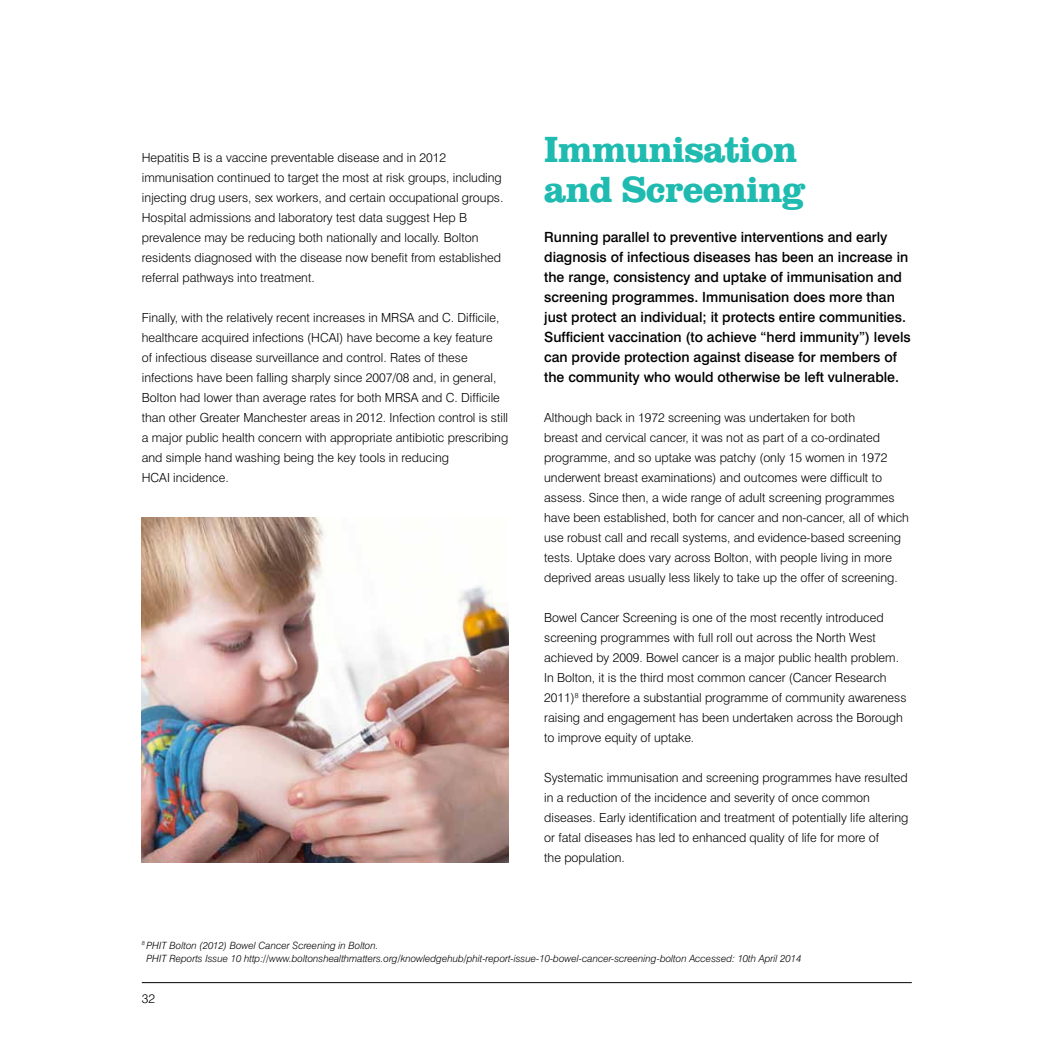
<style>
.page{position:relative;width:1053px;height:1053px;background:#fff}
.page>*{position:absolute;margin:0;border:0;box-sizing:border-box;transform-origin:0 0}
.t1{font:37.5px/40px "Bolton";color:#1fbbb0}
.t2{font:500 14px/20px "Swiss 721 BT";color:#000}
.t3{font:300 12.5px/20px "Swiss 721 BT";color:#000}
.t4{font:italic 300 10px/13.8px "Swiss 721 BT";color:#000}
</style>
<div class="page">
<hr style="left:142px;top:982px;width:769px;height:1px;background:#000">
<img style="left:141px;top:518px;width:367px;height:344px">
<p class="t3" style="left:142px;top:147px;width:363px">Hepatitis B is a vaccine preventable disease and in 2012 immunisation continued to target the most at risk groups, including injecting drug users, sex workers, and certain occupational groups.<br>Hospital admissions and laboratory test data suggest Hep B prevalence may be reducing both nationally and locally. Bolton residents diagnosed with the disease now benefit from established referral pathways into treatment.</p>
<p class="t3" style="left:142px;top:307px;width:368px">Finally, with the relatively recent increases in MRSA and C. Difficile, healthcare acquired infections (HCAI) have become a key feature<br>of infectious disease surveillance and control. Rates of these infections have been falling sharply since 2007/08 and, in general, Bolton had lower than average rates for both MRSA and C. Difficile than other Greater Manchester areas in 2012. Infection control is still a major public health concern with appropriate antibiotic prescribing and simple hand washing being the key tools in reducing<br>HCAI incidence.</p>
<h1 class="t1" style="left:544px;top:128px;width:263px">Immunisation and Screening</h1>
<p class="t2" style="left:544px;top:227px;width:368px">Running parallel to preventive interventions and early diagnosis of infectious diseases has been an increase in the range, consistency and uptake of immunisation and screening programmes. Immunisation does more than just protect an individual; it protects entire communities.<br>Sufficient vaccination (to achieve “herd immunity”) levels can provide protection against disease for members of the community who would otherwise be left vulnerable.</p>
<p class="t3" style="left:544px;top:407px;width:366px">Although back in 1972 screening was undertaken for both<br>breast and cervical cancer, it was not as part of a co-ordinated programme, and so uptake was patchy (only 15 women in 1972 underwent breast examinations) and outcomes were difficult to assess. Since then, a wide range of adult screening programmes have been established, both for cancer and non-cancer, all of which use robust call and recall systems, and evidence-based screening tests. Uptake does vary across Bolton, with people living in more deprived areas usually less likely to take up the offer of screening.</p>
<p class="t3" style="left:544px;top:607px;width:364px">Bowel Cancer Screening is one of the most recently introduced screening programmes with full roll out across the North West achieved by 2009. Bowel cancer is a major public health problem.<br>In Bolton, it is the third most common cancer (Cancer Research 2011)<sup>8</sup> therefore a substantial programme of community awareness raising and engagement has been undertaken across the Borough to improve equity of uptake.</p>
<p class="t3" style="left:544px;top:767px;width:365px">Systematic immunisation and screening programmes have resulted in a reduction of the incidence and severity of once common diseases. Early identification and treatment of potentially life altering or fatal diseases has led to enhanced quality of life for more of<br>the population.</p>
<p class="t4" style="left:146px;top:938px;width:656px;text-indent:-5px"><sup>8</sup> PHIT Bolton (2012) Bowel Cancer Screening in Bolton.<br>PHIT Reports Issue 10 http://www.boltonshealthmatters.org/knowledgehub/phit-report-issue-10-bowel-cancer-screening-bolton Accessed: 10th April 2014</p>
<p class="t3" style="left:142px;top:988px;width:15px">32</p>
</div>
